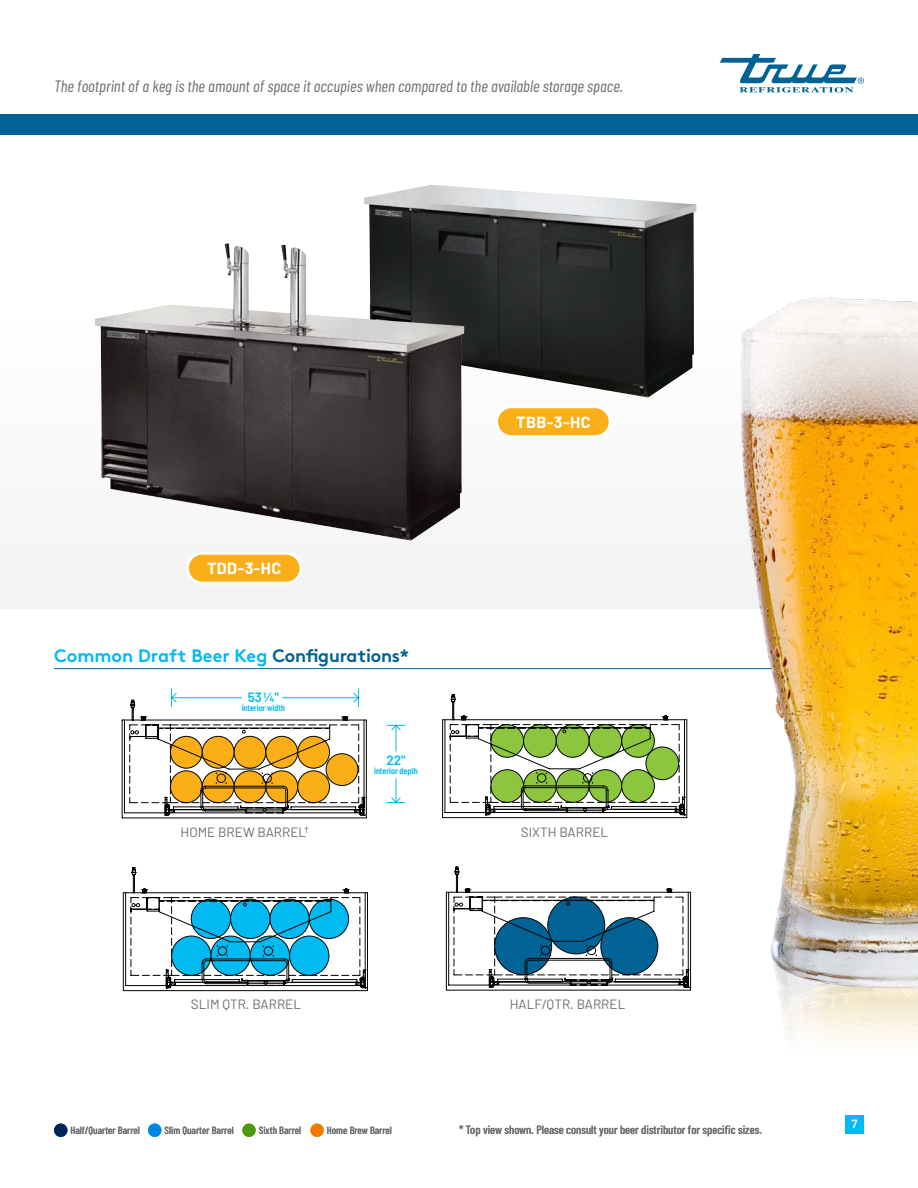
<style>
.page{position:relative;width:918px;height:1188px;background:#fff}
.page>*{position:absolute;margin:0;border:0;box-sizing:border-box;transform-origin:0 0}
.t1{font:700 18px "Brown Std";letter-spacing:-.01em;color:#00baf1}
.t2{font:italic 16.5px "Barlow Condensed";color:#6c6d70}
.t3{font:700 16.2px "Barlow";letter-spacing:.025em;color:#fff}
.Nomenclature_callout{font:13.5px "Barlow";color:#6c6d70}
.Nomenclature_callout-2{font:600 13.5px "Barlow";color:#00baf1}
.t4{font:500 12px "Barlow Condensed";color:#6c6d70}
.t5{font:600 12px "Barlow";color:#fff}
.t6{font:500 10.5px "Barlow Condensed";color:#6c6d70}
.Nomenclature_callout-3{font:600 9px "Barlow Condensed";color:#00baf1}
.s1{color:#016395}
</style>
<div class="page">
<svg style="left:0;top:280px;width:698px;height:329px;fill:#f5f5f6"></svg>
<div style="left:0;top:115px;width:918px;height:20px;background:#016395"></div>
<svg style="left:720px;top:54px;width:144px;height:39px"></svg>
<img style="left:364px;top:185px;width:332px;height:212px">
<img style="left:95px;top:244px;width:139px;height:261px">
<svg style="left:446px;top:866px;width:245px;height:125px"></svg>
<svg style="left:442px;top:694px;width:245px;height:124px"></svg>
<svg style="left:123px;top:867px;width:245px;height:124px"></svg>
<svg style="left:122px;top:688px;width:245px;height:130px"></svg>
<svg style="left:387px;top:725px;width:18px;height:27px"></svg>
<svg style="left:387px;top:779px;width:18px;height:24px"></svg>
<hr style="left:54px;top:668px;width:808px;height:1px;background:#016395">
<img style="left:698px;top:297px;width:220px;height:733px">
<div style="left:845px;top:1115px;width:19px;height:19px;background:#00baf1"></div>
<div style="left:187px;top:553px;width:114px;height:30px;background:#faaf18;border-radius:15px"></div>
<div style="left:186px;top:552px;width:116px;height:32px;border:3px solid #fff;border-radius:15px"></div>
<div style="left:497px;top:407px;width:113px;height:30px;background:#faaf18;border-radius:15px"></div>
<div style="left:495px;top:406px;width:116px;height:32px;border:3px solid #fff;border-radius:15px"></div>
<svg style="left:54px;top:1124px;width:14px;height:13px"></svg>
<svg style="left:148px;top:1124px;width:14px;height:13px"></svg>
<div style="left:242px;top:1124px;width:14px;height:13px;background:#4b990f;border-radius:50%"></div>
<div style="left:310px;top:1124px;width:14px;height:13px;background:#f57802;border-radius:50%"></div>
<p class="t2" style="left:54px;top:76px;width:571px">The footprint of a keg is the amount of space it occupies when compared to the available storage space.</p>
<p class="t3" style="left:207px;top:558px;width:76px">TDD-3-HC</p>
<p class="t1" style="left:54px;top:644px;width:357px">Common Draft Beer Keg <span class="s1">Configurations*</span></p>
<p class="Nomenclature_callout-2" style="left:248px;top:689px;width:33px">531/4"</p>
<p class="Nomenclature_callout-3" style="left:242px;top:702px;width:45px">interior width</p>
<p class="Nomenclature_callout" style="left:181px;top:823px;width:130px">HOME BREW BARREL<sup>†</sup></p>
<p class="Nomenclature_callout" style="left:191px;top:996px;width:112px">SLIM QTR. BARREL</p>
<p class="Nomenclature_callout-2" style="left:386px;top:752px;width:21px">22"</p>
<p class="Nomenclature_callout-3" style="left:374px;top:765px;width:45px">interior depth</p>
<p class="t3" style="left:516px;top:412px;width:76px">TBB-3-HC</p>
<p class="Nomenclature_callout" style="left:521px;top:823px;width:89px">SIXTH BARREL</p>
<p class="Nomenclature_callout" style="left:510px;top:996px;width:117px">HALF/QTR. BARREL</p>
<p class="t6" style="left:71px;top:1124px;width:71px">Half/Quarter Barrel</p>
<p class="t6" style="left:165px;top:1124px;width:71px">Slim Quarter Barrel</p>
<p class="t6" style="left:259px;top:1124px;width:44px">Sixth Barrel</p>
<p class="t6" style="left:327px;top:1124px;width:67px">Home Brew Barrel</p>
<p class="t4" style="left:459px;top:1122px;width:305px">* Top view shown. Please consult your beer distributor for specific sizes.</p>
<p class="t5" style="left:851px;top:1117px;width:7px">7</p>
</div>
